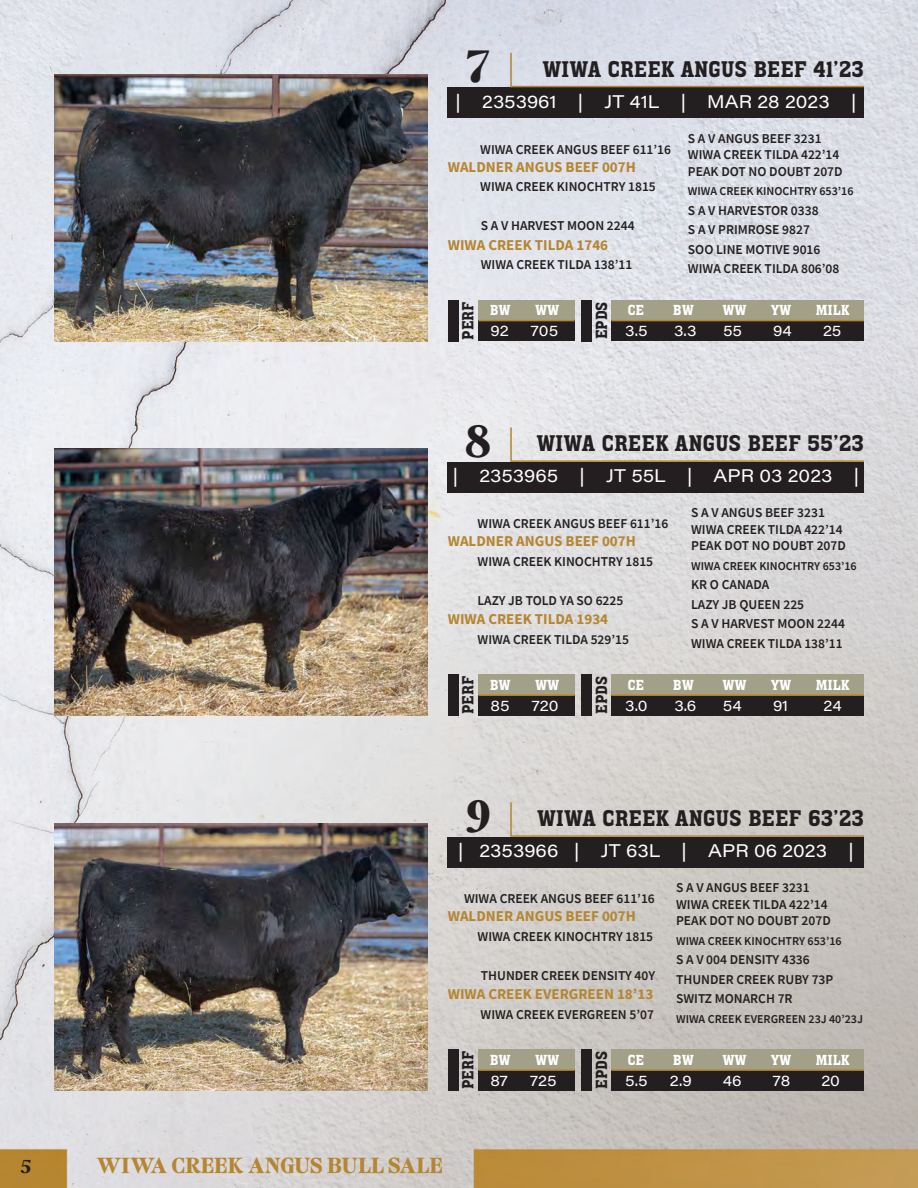
<style>
.page{position:relative;width:918px;height:1188px;background:#fff}
.page>*{position:absolute;margin:0;border:0;box-sizing:border-box;transform-origin:0 0}
.t1{font:43.5px "Rolend";color:#231f20}
.t2{font:21px "Wigners Friend";color:#231f20}
.t3{font:21px "Rolend";color:#b58631}
.t4{font:18px "Acumin Pro Wide";color:#fff}
.t5{font:18px "Rolend";color:#231f20}
.t6{font:700 15px "Source Sans Pro";color:#b58631}
.t7{font:15px "Acumin Pro Wide";color:#fff}
.t8{font:15px "Wigners Friend";color:#231f20}
.t9{font:600 13.5px "Source Sans Pro";color:#231f20}
.t10{font:13.5px "Wigners Friend";color:#fff}
.t11{font:600 12px "Source Sans Pro";color:#231f20}
</style>
<div class="page">
<img style="left:0;top:0;width:918px;height:1188px">
<div style="left:448px;top:87px;width:416px;height:31px;background:#231f20"></div>
<img style="left:54px;top:74px;width:374px;height:267px">
<div style="left:611px;top:300px;width:253px;height:21px;background:#a3a088"></div>
<div style="left:611px;top:321px;width:253px;height:20px;background:#231f20"></div>
<div style="left:581px;top:300px;width:11px;height:41px;background:#231f20"></div>
<div style="left:479px;top:300px;width:96px;height:21px;background:#a3a088"></div>
<div style="left:479px;top:321px;width:96px;height:20px;background:#231f20"></div>
<div style="left:448px;top:300px;width:11px;height:41px;background:#231f20"></div>
<hr style="left:611px;top:320px;width:253px;height:1px;background:#b58631">
<hr style="left:479px;top:320px;width:96px;height:1px;background:#b58631">
<hr style="left:511px;top:86px;width:353px;height:1px;background:#b58631">
<hr style="left:510px;top:53px;width:2px;height:34px;background:#b58631">
<div style="left:448px;top:837px;width:416px;height:30px;background:#231f20"></div>
<div style="left:611px;top:1050px;width:253px;height:20px;background:#a3a088"></div>
<div style="left:611px;top:1070px;width:253px;height:21px;background:#231f20"></div>
<div style="left:581px;top:1050px;width:11px;height:41px;background:#231f20"></div>
<div style="left:479px;top:1050px;width:96px;height:20px;background:#a3a088"></div>
<div style="left:479px;top:1070px;width:96px;height:21px;background:#231f20"></div>
<div style="left:448px;top:1050px;width:11px;height:41px;background:#231f20"></div>
<hr style="left:611px;top:1069px;width:253px;height:2px;background:#b58631">
<hr style="left:479px;top:1069px;width:96px;height:2px;background:#b58631">
<hr style="left:511px;top:835px;width:353px;height:2px;background:#b58631">
<hr style="left:510px;top:802px;width:2px;height:35px;background:#b58631">
<div style="left:448px;top:462px;width:416px;height:30px;background:#231f20"></div>
<img style="left:54px;top:449px;width:374px;height:267px">
<div style="left:611px;top:675px;width:253px;height:20px;background:#a3a088"></div>
<div style="left:611px;top:695px;width:253px;height:21px;background:#231f20"></div>
<div style="left:581px;top:675px;width:11px;height:41px;background:#231f20"></div>
<div style="left:479px;top:675px;width:96px;height:20px;background:#a3a088"></div>
<div style="left:479px;top:695px;width:96px;height:21px;background:#231f20"></div>
<div style="left:448px;top:675px;width:11px;height:41px;background:#231f20"></div>
<hr style="left:611px;top:694px;width:253px;height:2px;background:#b58631">
<hr style="left:479px;top:694px;width:96px;height:2px;background:#b58631">
<hr style="left:511px;top:460px;width:353px;height:2px;background:#b58631">
<hr style="left:510px;top:427px;width:2px;height:35px;background:#b58631">
<img style="left:54px;top:824px;width:374px;height:267px">
<p class="t5" style="left:21px;top:1155px;width:12px">5</p>
<p class="t1" style="left:467px;top:40px;width:24px">7</p>
<p class="t2" style="left:542px;top:54px;width:323px">WIWA CREEK ANGUS BEEF 41’23</p>
<p class="t4" style="left:456px;top:88px;width:402px">| 2353961 | JT 41L | MAR 28 2023 |</p>
<p class="t9" style="left:480px;top:140px;width:192px">WIWA CREEK ANGUS BEEF 611’16</p>
<p class="t6" style="left:448px;top:156px;width:190px">WALDNER ANGUS BEEF 007H</p>
<p class="t9" style="left:480px;top:178px;width:177px">WIWA CREEK KINOCHTRY 1815</p>
<p class="t9" style="left:481px;top:217px;width:155px">S A V HARVEST MOON 2244</p>
<p class="t6" style="left:448px;top:234px;width:162px">WIWA CREEK TILDA 1746</p>
<p class="t9" style="left:481px;top:256px;width:153px">WIWA CREEK TILDA 138’11</p>
<p class="t9" style="left:688px;top:129px;width:135px">S A V ANGUS BEEF 3231</p>
<p class="t9" style="left:688px;top:146px;width:153px">WIWA CREEK TILDA 422’14</p>
<p class="t9" style="left:688px;top:162px;width:156px">PEAK DOT NO DOUBT 207D</p>
<p class="t11" style="left:688px;top:183px;width:167px">WIWA CREEK KINOCHTRY 653’16</p>
<p class="t9" style="left:688px;top:201px;width:132px">S A V HARVESTOR 0338</p>
<p class="t9" style="left:688px;top:221px;width:124px">S A V PRIMROSE 9827</p>
<p class="t9" style="left:688px;top:240px;width:134px">SOO LINE MOTIVE 9016</p>
<p class="t9" style="left:688px;top:260px;width:153px">WIWA CREEK TILDA 806’08</p>
<p class="t8" style="left:457px;top:340px;width:39px;rotate:-90deg">PERF</p>
<p class="t8" style="left:591px;top:339px;width:39px;rotate:-90deg">EPDS</p>
<p class="t10" style="left:490px;top:301px;width:22px">BW</p>
<p class="t10" style="left:535px;top:301px;width:26px">WW</p>
<p class="t10" style="left:628px;top:301px;width:18px">CE</p>
<p class="t10" style="left:673px;top:301px;width:22px">BW</p>
<p class="t10" style="left:722px;top:301px;width:26px">WW</p>
<p class="t10" style="left:771px;top:301px;width:22px">YW</p>
<p class="t10" style="left:816px;top:301px;width:35px">MILK</p>
<p class="t7" style="left:490px;top:320px;width:20px">92</p>
<p class="t7" style="left:531px;top:320px;width:29px">705</p>
<p class="t7" style="left:625px;top:320px;width:24px">3.5</p>
<p class="t7" style="left:674px;top:320px;width:24px">3.3</p>
<p class="t7" style="left:723px;top:320px;width:20px">55</p>
<p class="t7" style="left:773px;top:320px;width:20px">94</p>
<p class="t7" style="left:823px;top:320px;width:20px">25</p>
<p class="t1" style="left:466px;top:415px;width:26px">8</p>
<p class="t2" style="left:537px;top:429px;width:329px">WIWA CREEK ANGUS BEEF 55’23</p>
<p class="t4" style="left:453px;top:463px;width:408px">| 2353965 | JT 55L | APR 03 2023 |</p>
<p class="t9" style="left:478px;top:515px;width:192px">WIWA CREEK ANGUS BEEF 611’16</p>
<p class="t6" style="left:448px;top:531px;width:190px">WALDNER ANGUS BEEF 007H</p>
<p class="t9" style="left:478px;top:552px;width:177px">WIWA CREEK KINOCHTRY 1815</p>
<p class="t9" style="left:478px;top:591px;width:147px">LAZY JB TOLD YA SO 6225</p>
<p class="t6" style="left:448px;top:609px;width:162px">WIWA CREEK TILDA 1934</p>
<p class="t9" style="left:478px;top:630px;width:153px">WIWA CREEK TILDA 529’15</p>
<p class="t9" style="left:691px;top:504px;width:135px">S A V ANGUS BEEF 3231</p>
<p class="t9" style="left:691px;top:521px;width:153px">WIWA CREEK TILDA 422’14</p>
<p class="t9" style="left:691px;top:537px;width:156px">PEAK DOT NO DOUBT 207D</p>
<p class="t11" style="left:691px;top:558px;width:167px">WIWA CREEK KINOCHTRY 653’16</p>
<p class="t9" style="left:691px;top:576px;width:80px">KR O CANADA</p>
<p class="t9" style="left:691px;top:596px;width:115px">LAZY JB QUEEN 225</p>
<p class="t9" style="left:691px;top:615px;width:155px">S A V HARVEST MOON 2244</p>
<p class="t9" style="left:691px;top:635px;width:153px">WIWA CREEK TILDA 138’11</p>
<p class="t8" style="left:457px;top:714px;width:39px;rotate:-90deg">PERF</p>
<p class="t8" style="left:591px;top:714px;width:39px;rotate:-90deg">EPDS</p>
<p class="t10" style="left:490px;top:675px;width:22px">BW</p>
<p class="t10" style="left:535px;top:675px;width:26px">WW</p>
<p class="t10" style="left:628px;top:675px;width:18px">CE</p>
<p class="t10" style="left:673px;top:675px;width:22px">BW</p>
<p class="t10" style="left:722px;top:675px;width:26px">WW</p>
<p class="t10" style="left:771px;top:675px;width:22px">YW</p>
<p class="t10" style="left:816px;top:675px;width:35px">MILK</p>
<p class="t7" style="left:490px;top:695px;width:21px">85</p>
<p class="t7" style="left:532px;top:695px;width:28px">720</p>
<p class="t7" style="left:625px;top:695px;width:24px">3.0</p>
<p class="t7" style="left:674px;top:695px;width:23px">3.6</p>
<p class="t7" style="left:723px;top:695px;width:21px">54</p>
<p class="t7" style="left:773px;top:695px;width:17px">91</p>
<p class="t7" style="left:824px;top:695px;width:20px">24</p>
<p class="t1" style="left:466px;top:790px;width:25px">9</p>
<p class="t2" style="left:537px;top:804px;width:328px">WIWA CREEK ANGUS BEEF 63’23</p>
<p class="t4" style="left:458px;top:838px;width:397px">| 2353966 | JT 63L | APR 06 2023 |</p>
<p class="t9" style="left:464px;top:890px;width:192px">WIWA CREEK ANGUS BEEF 611’16</p>
<p class="t6" style="left:448px;top:906px;width:190px">WALDNER ANGUS BEEF 007H</p>
<p class="t9" style="left:478px;top:927px;width:177px">WIWA CREEK KINOCHTRY 1815</p>
<p class="t9" style="left:481px;top:966px;width:176px">THUNDER CREEK DENSITY 40Y</p>
<p class="t6" style="left:448px;top:984px;width:207px">WIWA CREEK EVERGREEN 18’13</p>
<p class="t9" style="left:481px;top:1005px;width:175px">WIWA CREEK EVERGREEN 5’07</p>
<p class="t9" style="left:676px;top:879px;width:135px">S A V ANGUS BEEF 3231</p>
<p class="t9" style="left:676px;top:895px;width:153px">WIWA CREEK TILDA 422’14</p>
<p class="t9" style="left:676px;top:912px;width:156px">PEAK DOT NO DOUBT 207D</p>
<p class="t11" style="left:676px;top:933px;width:167px">WIWA CREEK KINOCHTRY 653’16</p>
<p class="t9" style="left:676px;top:951px;width:135px">S A V 004 DENSITY 4336</p>
<p class="t9" style="left:676px;top:970px;width:159px">THUNDER CREEK RUBY 73P</p>
<p class="t9" style="left:676px;top:990px;width:118px">SWITZ MONARCH 7R</p>
<p class="t11" style="left:676px;top:1011px;width:188px">WIWA CREEK EVERGREEN 23J 40’23J</p>
<p class="t8" style="left:457px;top:1089px;width:39px;rotate:-90deg">PERF</p>
<p class="t8" style="left:591px;top:1089px;width:39px;rotate:-90deg">EPDS</p>
<p class="t10" style="left:490px;top:1050px;width:22px">BW</p>
<p class="t10" style="left:535px;top:1050px;width:26px">WW</p>
<p class="t10" style="left:628px;top:1050px;width:18px">CE</p>
<p class="t10" style="left:673px;top:1050px;width:22px">BW</p>
<p class="t10" style="left:722px;top:1050px;width:26px">WW</p>
<p class="t10" style="left:771px;top:1050px;width:22px">YW</p>
<p class="t10" style="left:816px;top:1050px;width:35px">MILK</p>
<p class="t7" style="left:490px;top:1070px;width:19px">87</p>
<p class="t7" style="left:530px;top:1070px;width:28px">725</p>
<p class="t7" style="left:625px;top:1070px;width:24px">5.5</p>
<p class="t7" style="left:670px;top:1070px;width:24px">2.9</p>
<p class="t7" style="left:723px;top:1070px;width:20px">46</p>
<p class="t7" style="left:773px;top:1070px;width:19px">78</p>
<p class="t7" style="left:821px;top:1070px;width:20px">20</p>
<h2 class="t3" style="left:96px;top:1153px;width:348px">WIWA CREEK ANGUS BULL SALE</h2>
</div>
